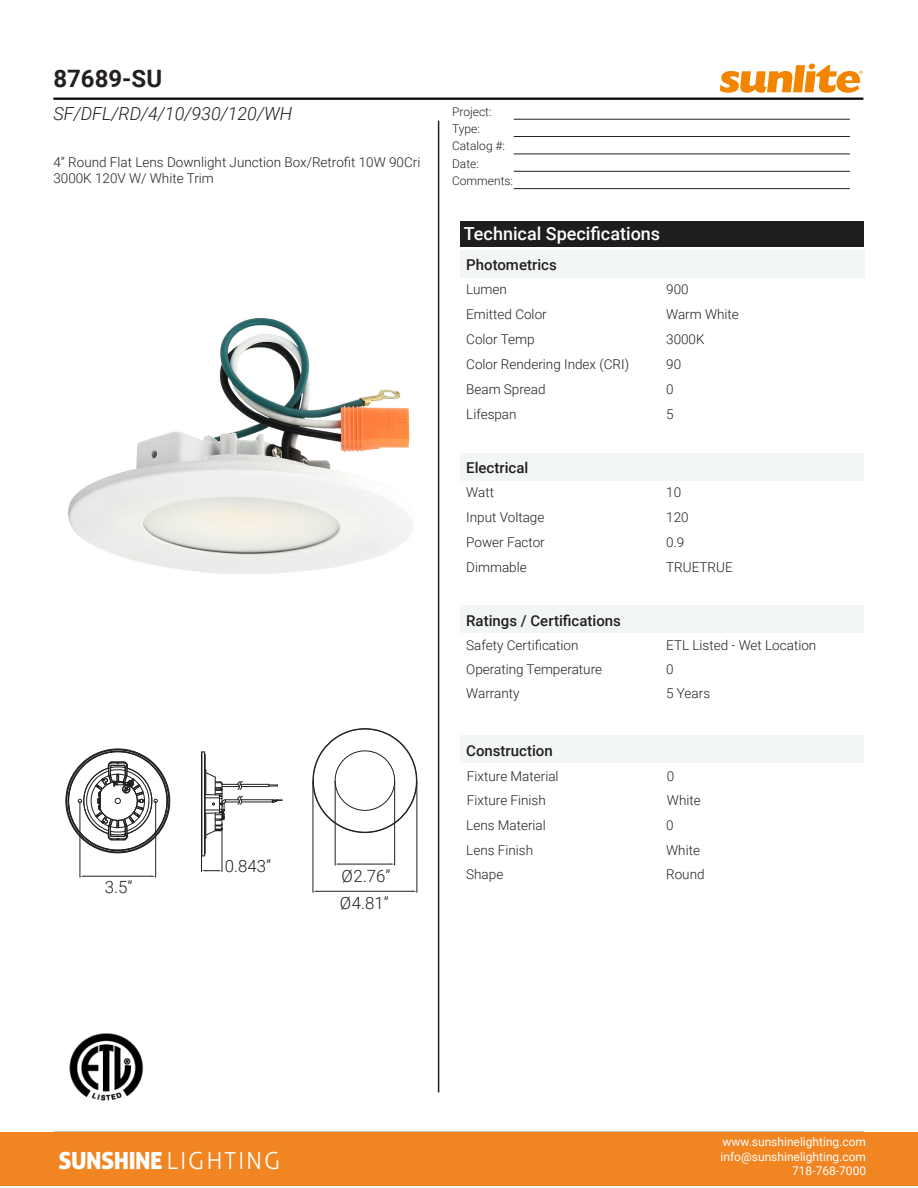
<style>
.page{position:relative;width:918px;height:1188px;background:#fff}
.page>*{position:absolute;margin:0;border:0;box-sizing:border-box;transform-origin:0 0}
.t1{font:700 24px "Roboto";color:#231f20}
.t2{font:23.55px "Aller Display";letter-spacing:-.025em;color:#fff}
.t3{font:italic 300 18px "Roboto";color:#231f20}
.t4{font:500 18px "Roboto";color:#fff}
.t5{font:300 16.8px/27px "Roboto";color:#231f20}
.t6{font:500 15px "Roboto";color:#231f20}
.t7{font:300 13.5px/16.2px "Roboto";color:#231f20}
.t8{font:12px "Roboto";color:#fff}
.t9{font:300 12px "Roboto";color:#231f20}
.s1{font-family:"Aller";font-weight:300}
</style>
<div class="page">
<hr style="left:53px;top:98px;width:810px;height:2px;background:#040503">
<hr style="left:438px;top:121px;width:1px;height:971px;background:#231f20">
<hr style="left:514px;top:119px;width:336px;height:1px;background:#231f20">
<hr style="left:514px;top:136px;width:336px;height:1px;background:#231f20">
<hr style="left:514px;top:154px;width:336px;height:1px;background:#231f20">
<hr style="left:514px;top:171px;width:336px;height:1px;background:#231f20">
<hr style="left:514px;top:188px;width:336px;height:1px;background:#231f20">
<div style="left:460px;top:221px;width:403px;height:25px;background:#201d1e"></div>
<div style="left:460px;top:250px;width:404px;height:27px;background:#f3f6f7"></div>
<div style="left:460px;top:605px;width:403px;height:28px;background:#f3f6f7"></div>
<div style="left:460px;top:736px;width:403px;height:27px;background:#f3f6f7"></div>
<div style="left:460px;top:453px;width:403px;height:27px;background:#f3f6f7"></div>
<svg style="left:720px;top:63px;width:143px;height:30px"></svg>
<div style="left:0;top:1132px;width:918px;height:54px;background:#f18521"></div>
<img style="left:68px;top:318px;width:344px;height:256px">
<svg style="left:65px;top:748px;width:106px;height:106px"></svg>
<svg style="left:312px;top:728px;width:106px;height:105px"></svg>
<svg style="left:201px;top:752px;width:82px;height:120px"></svg>
<hr style="left:155px;top:801px;width:1px;height:76px;background:#231f20">
<hr style="left:80px;top:801px;width:1px;height:76px;background:#231f20">
<hr style="left:84px;top:876px;width:67px;height:1px;background:#231f20">
<hr style="left:313px;top:781px;width:1px;height:111px;background:#231f20">
<hr style="left:417px;top:781px;width:1px;height:111px;background:#231f20">
<hr style="left:317px;top:891px;width:96px;height:1px;background:#231f20">
<hr style="left:335px;top:781px;width:1px;height:84px;background:#231f20">
<hr style="left:394px;top:781px;width:1px;height:84px;background:#231f20">
<hr style="left:339px;top:864px;width:51px;height:1px;background:#231f20">
<img style="left:69px;top:1033px;width:74px;height:68px">
<p class="t1" style="left:53px;top:62px;width:110px">87689-SU</p>
<p class="t3" style="left:53px;top:101px;width:240px">SF/DFL/RD/4/10/930/120/WH</p>
<p class="t9" style="left:452px;top:103px;width:41px">Project:</p>
<p class="t9" style="left:452px;top:120px;width:29px">Type:</p>
<p class="t9" style="left:452px;top:138px;width:54px">Catalog #:</p>
<p class="t9" style="left:452px;top:155px;width:28px">Date:</p>
<p class="t9" style="left:452px;top:172px;width:63px">Comments:</p>
<p class="t7" style="left:53px;top:153px;width:369px">4” Round Flat Lens Downlight Junction Box/Retrofit 10W 90Cri<br>3000K 120V W/ White Trim</p>
<p class="t4" style="left:464px;top:221px;width:198px">Technical Specifications</p>
<p class="t6" style="left:466px;top:254px;width:92px">Photometrics</p>
<p class="t7" style="left:466px;top:281px;width:42px">Lumen</p>
<p class="t7" style="left:666px;top:281px;width:24px">900</p>
<p class="t7" style="left:466px;top:331px;width:70px">Color Temp</p>
<p class="t7" style="left:666px;top:331px;width:40px">3000K</p>
<p class="t7" style="left:466px;top:380px;width:81px">Beam Spread</p>
<p class="t7" style="left:666px;top:380px;width:9px">0</p>
<p class="t7" style="left:466px;top:306px;width:82px">Emitted Color</p>
<p class="t7" style="left:666px;top:306px;width:74px">Warm White</p>
<p class="t7" style="left:466px;top:356px;width:164px">Color Rendering Index (CRI)</p>
<p class="t7" style="left:666px;top:356px;width:16px">90</p>
<p class="t7" style="left:466px;top:405px;width:52px">Lifespan</p>
<p class="t7" style="left:666px;top:405px;width:9px">5</p>
<p class="t6" style="left:466px;top:457px;width:64px">Electrical</p>
<p class="t7" style="left:466px;top:484px;width:29px">Watt</p>
<p class="t7" style="left:666px;top:484px;width:16px">10</p>
<p class="t7" style="left:466px;top:534px;width:80px">Power Factor</p>
<p class="t7" style="left:666px;top:534px;width:20px">0.9</p>
<p class="t7" style="left:466px;top:509px;width:80px">Input Voltage</p>
<p class="t7" style="left:666px;top:509px;width:24px">120</p>
<p class="t7" style="left:466px;top:559px;width:62px">Dimmable</p>
<p class="t7" style="left:666px;top:559px;width:68px">TRUETRUE</p>
<p class="t6" style="left:466px;top:610px;width:156px">Ratings / Certifications</p>
<p class="t7" style="left:466px;top:637px;width:114px">Safety Certification</p>
<p class="t7" style="left:666px;top:637px;width:152px">ETL Listed - Wet Location</p>
<p class="t7" style="left:466px;top:661px;width:137px">Operating Temperature</p>
<p class="t7" style="left:666px;top:661px;width:9px">0</p>
<p class="t7" style="left:466px;top:685px;width:55px">Warranty</p>
<p class="t7" style="left:666px;top:685px;width:46px">5 Years</p>
<p class="t5" style="left:105px;top:873px;width:29px">3.5”</p>
<p class="t5" style="left:225px;top:852px;width:48px">0.843”</p>
<p class="t5" style="left:340px;top:862px;width:52px">Ø2.76”<br>Ø4.81”</p>
<p class="t6" style="left:466px;top:740px;width:88px">Construction</p>
<p class="t7" style="left:467px;top:767px;width:93px">Fixture Material</p>
<p class="t7" style="left:667px;top:767px;width:9px">0</p>
<p class="t7" style="left:466px;top:816px;width:81px">Lens Material</p>
<p class="t7" style="left:666px;top:816px;width:9px">0</p>
<p class="t7" style="left:466px;top:866px;width:39px">Shape</p>
<p class="t7" style="left:666px;top:866px;width:40px">Round</p>
<p class="t7" style="left:467px;top:791px;width:80px">Fixture Finish</p>
<p class="t7" style="left:667px;top:791px;width:35px">White</p>
<p class="t7" style="left:466px;top:841px;width:68px">Lens Finish</p>
<p class="t7" style="left:666px;top:841px;width:35px">White</p>
<p class="t2" style="left:59px;top:1145px;width:223px">SUNSHINE <span class="s1">LIGHTING</span></p>
<p class="t8" style="left:722px;top:1134px;width:145px">www.sunshinelighting.com</p>
<p class="t8" style="left:721px;top:1148px;width:147px">info@sunshinelighting.com</p>
<p class="t8" style="left:792px;top:1162px;width:76px">718-768-7000</p>
</div>
